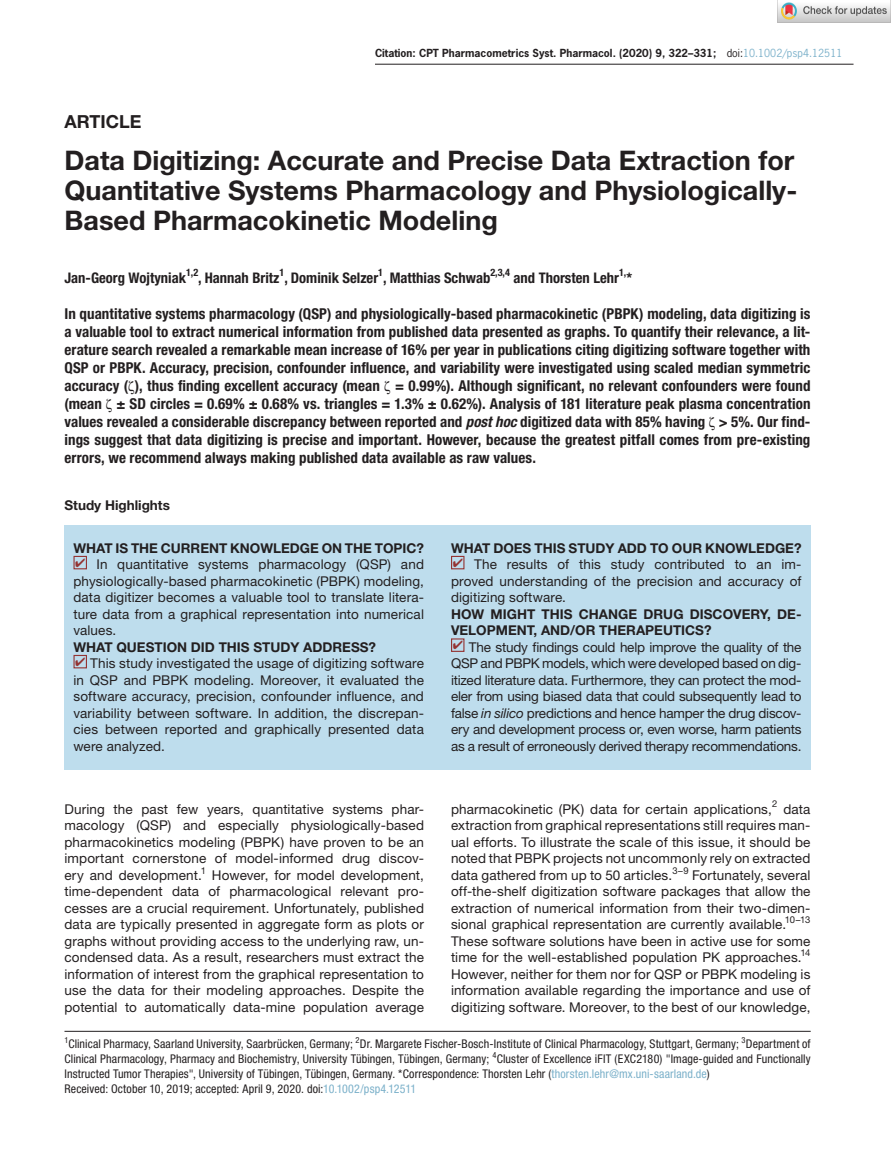
<style>
.page{position:relative;width:891px;height:1175px;background:#fff}
.page>*{position:absolute;margin:0;border:0;box-sizing:border-box;transform-origin:0 0}
.t1{font:700 27px/30px "Helvetica Neue LT Std";color:#231f20;text-align:justify}
.t2{font:700 18px "Helvetica Neue LT Std";color:#231f20}
.t3{font:700 condensed 15px/18px "Helvetica Neue LT Std";letter-spacing:.005em;color:#231f20;text-align:justify}
.t4{font:700 condensed 14.7px "Helvetica Neue LT Std";color:#231f20}
.t5{font:13.5px/16.5px "Helvetica Neue LT Std";letter-spacing:.01em;color:#231f20;text-align:justify}
.t6{font:700 13.5px/16.5px "Helvetica Neue LT Std";color:#231f20}
.t7{font:condensed 12px/15px "Helvetica Neue LT Std";letter-spacing:.01em;color:#231f20}
.t8{font:700 10.5px "News Gothic Std";color:#231f20}
.t9{font:condensed 8.4px "Helvetica Neue LT Std";color:#231f20}
.s1{font-weight:400}
.s2{font-weight:400;color:#7cb1ca}
.s3{font-family:"STIX";font-weight:400;font-stretch:normal}
.s4{font-style:italic}
.s5{color:#7cb1ca}
</style>
<div class="page">
<hr style="left:375px;top:64px;width:479px;height:1px;background:#231f20">
<hr style="left:64px;top:1030px;width:747px;height:1px;background:#231f20">
<div style="left:64px;top:482px;width:747px;height:288px;background:#bedded"></div>
<div style="left:52px;top:479px;width:771px;height:46px;background:#fff"></div>
<div style="left:73px;top:556px;width:14px;height:13px;border:1px solid #943433"></div>
<div style="left:73px;top:655px;width:14px;height:13px;border:1px solid #943433"></div>
<div style="left:451px;top:556px;width:14px;height:13px;border:1px solid #943433"></div>
<div style="left:451px;top:638px;width:14px;height:14px;border:1px solid #943433"></div>
<img style="left:777px;top:0;width:114px;height:22px">
<p class="t8" style="left:375px;top:46px;width:469px">Citation: CPT Pharmacometrics Syst. Pharmacol. (2020) 9, 322–331; <span class="s1">doi:</span><span class="s2">10.1002/psp4.12511</span></p>
<h2 class="t2" style="left:64px;top:111px;width:78px">ARTICLE</h2>
<h1 class="t1" style="left:64px;top:145px;width:734px">Data Digitizing: Accurate and Precise Data Extraction for Quantitative Systems Pharmacology and Physiologically-Based Pharmacokinetic Modeling</h1>
<p class="t4" style="left:64px;top:269px;width:569px">Jan-Georg Wojtyniak<sup>1,2</sup>, Hannah Britz<sup>1</sup>, Dominik Selzer<sup>1</sup>, Matthias Schwab<sup>2,3,4</sup> and Thorsten Lehr<sup>1,</sup>*</p>
<p class="t3" style="left:64px;top:304px;width:748px">In quantitative systems pharmacology (QSP) and physiologically-based pharmacokinetic (PBPK) modeling, data digitizing is a valuable tool to extract numerical information from published data presented as graphs. To quantify their relevance, a lit&shy;erature search revealed a remarkable mean increase of 16% per year in publications citing digitizing software together with QSP or PBPK. Accuracy, precision, confounder influence, and variability were investigated using scaled median symmetric accuracy (<span class="s3">ζ</span>), thus finding excellent accuracy (mean <span class="s3">ζ</span> = 0.99%). Although significant, no relevant confounders were found (mean <span class="s3">ζ</span> ± SD circles = 0.69% ± 0.68% vs. triangles = 1.3% ± 0.62%). Analysis of 181 literature peak plasma concentration values revealed a considerable discrepancy between reported and <span class="s4">post hoc</span> digitized data with 85% having <span class="s3">ζ</span> &gt; 5%. Our find&shy;ings suggest that data digitizing is precise and important. However, because the greatest pitfall comes from pre-existing errors, we recommend always making published data available as raw values.</p>
<p class="t6" style="left:64px;top:497px;width:107px">Study Highlights</p>
<p class="t6" style="left:73px;top:539px;width:352px">WHAT IS THE CURRENT KNOWLEDGE ON THE TOPIC?</p>
<p class="t5" style="left:73px;top:556px;width:352px"><sup>✔</sup> In quantitative systems pharmacology (QSP) and physiologically-based pharmacokinetic (PBPK) modeling, data digitizer becomes a valuable tool to translate litera&shy;ture data from a graphical representation into numerical values.</p>
<p class="t6" style="left:73px;top:638px;width:304px">WHAT QUESTION DID THIS STUDY ADDRESS?</p>
<p class="t5" style="left:73px;top:655px;width:352px"><sup>✔</sup> This study investigated the usage of digitizing software in QSP and PBPK modeling. Moreover, it evaluated the software accuracy, precision, confounder influence, and variability between software. In addition, the discrepan&shy;cies between reported and graphically presented data were analyzed.</p>
<p class="t6" style="left:451px;top:539px;width:352px">WHAT DOES THIS STUDY ADD TO OUR KNOWLEDGE?</p>
<p class="t5" style="left:451px;top:556px;width:352px"><sup>✔</sup> The results of this study contributed to an im&shy;proved understanding of the precision and accuracy of digitizing software.</p>
<p class="t6" style="left:451px;top:605px;width:352px">HOW MIGHT THIS CHANGE DRUG DISCOVERY, DE-<br>VELOPMENT, AND/OR THERAPEUTICS?</p>
<p class="t5" style="left:451px;top:638px;width:352px"><sup>✔</sup> The study findings could help improve the quality of the QSP and PBPK models, which were developed based on dig&shy;itized literature data. Furthermore, they can protect the mod&shy;eler from using biased data that could subsequently lead to false <span class="s4">in silico</span> predictions and hence hamper the drug discov&shy;ery and development process or, even worse, harm patients as a result of erroneously derived therapy recommendations.</p>
<p class="t5" style="left:64px;top:800px;width:361px">During the past few years, quantitative systems phar&shy;macology (QSP) and especially physiologically-based pharmacokinetics modeling (PBPK) have proven to be an important cornerstone of model-informed drug discov&shy;ery and development.<sup>1</sup> However, for model development, time-dependent data of pharmacological relevant pro&shy;cesses are a crucial requirement. Unfortunately, published data are typically presented in aggregate form as plots or graphs without providing access to the underlying raw, un&shy;condensed data. As a result, researchers must extract the information of interest from the graphical representation to use the data for their modeling approaches. Despite the potential to automatically data-mine population average</p>
<p class="t5" style="left:451px;top:800px;width:361px">pharmacokinetic (PK) data for certain applications,<sup>2</sup> data extraction from graphical representations still requires man&shy;ual efforts. To illustrate the scale of this issue, it should be noted that PBPK projects not uncommonly rely on extracted data gathered from up to 50 articles.<sup>3–9</sup> Fortunately, several off-the-shelf digitization software packages that allow the extraction of numerical information from their two-dimen&shy;sional graphical representation are currently available.<sup>10–13<br></sup>These software solutions have been in active use for some time for the well-established population PK approaches.<sup>14<br></sup>However, neither for them nor for QSP or PBPK modeling is information available regarding the importance and use of digitizing software. Moreover, to the best of our knowledge,</p>
<p class="t9" style="left:64px;top:1035px;width:6px">1</p>
<p class="t7" style="left:68px;top:1036px;width:286px">Clinical Pharmacy, Saarland University, Saarbrücken, Germany;</p>
<p class="t9" style="left:356px;top:1035px;width:6px">2</p>
<p class="t7" style="left:360px;top:1036px;width:381px">Dr. Margarete Fischer-Bosch-Institute of Clinical Pharmacology, Stuttgart, Germany;</p>
<p class="t9" style="left:742px;top:1035px;width:6px">3</p>
<p class="t7" style="left:746px;top:1036px;width:66px">Department of</p>
<p class="t7" style="left:65px;top:1051px;width:426px">Clinical Pharmacology, Pharmacy and Biochemistry, University Tübingen, Tübingen, Germany;</p>
<p class="t9" style="left:492px;top:1050px;width:6px">4</p>
<p class="t7" style="left:64px;top:1051px;width:748px;text-indent:432px">Cluster of Excellence iFIT (EXC2180) "Image-guided and Functionally<br>Instructed Tumor Therapies", University of Tübingen, Tübingen, Germany. *Correspondence: Thorsten Lehr (<span class="s5">thorsten.lehr@mx.uni-saarland.de</span>)<br>Received: October 10, 2019; accepted: April 9, 2020. doi:<span class="s5">10.1002/psp4.12511</span></p>
</div>
